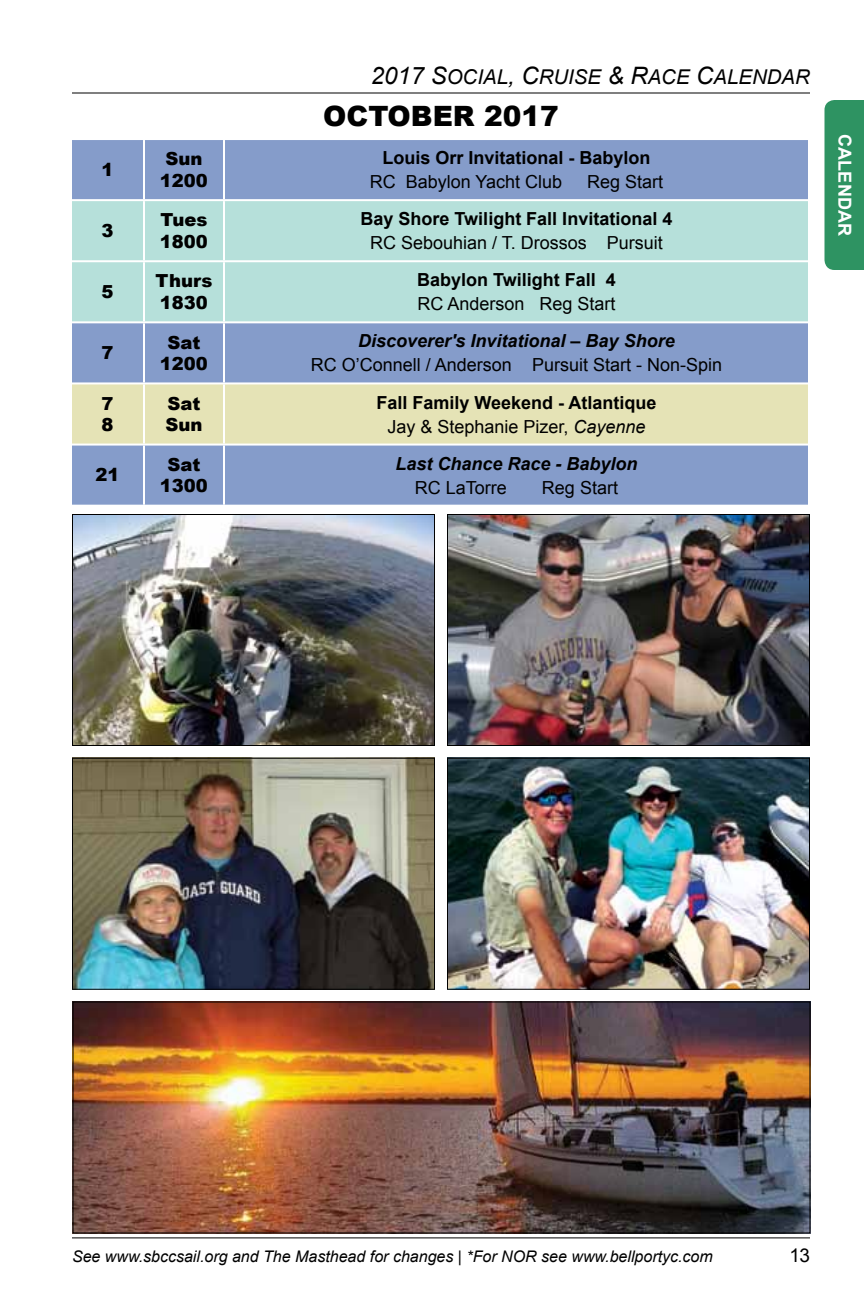
<style>
.page{position:relative;width:864px;height:1296px;background:#fff}
.page>*{position:absolute;margin:0;border:0;box-sizing:border-box;transform-origin:0 0}
.t1{font:900 28px "Arial";color:#000}
.t2{font:20.4px "Arial Italic MT SC850";color:#000}
.t3{font:19px "Arial";color:#000}
.t4{font:700 18px/24px "Arial";color:#000;text-align:center}
.t5{font:18px "Arial";color:#000}
.t6{font:italic 700 18px "Arial";color:#000}
.t7{font:900 18px/21.6px "Arial";color:#000}
.t8{font:700 18px "Arial";color:#fff}
.t9{font:italic 16px "Arial";color:#000}
.s1{font-size:24px}
.s2{font-weight:400}
.s3{font-weight:400;font-style:italic}
</style>
<div class="page">
<hr style="left:72px;top:1237px;width:738px;height:1px;background:#000">
<div style="left:72px;top:140px;width:736px;height:365px;background:#859cca"></div>
<div style="left:72px;top:201px;width:736px;height:120px;background:#b6e0da"></div>
<div style="left:72px;top:384px;width:736px;height:60px;background:#e5e3b6"></div>
<hr style="left:143px;top:140px;width:2px;height:59px;background:#fff">
<hr style="left:223px;top:140px;width:2px;height:59px;background:#fff">
<hr style="left:143px;top:262px;width:2px;height:59px;background:#fff">
<hr style="left:223px;top:262px;width:2px;height:59px;background:#fff">
<hr style="left:72px;top:321px;width:72px;height:2px;background:#fff">
<hr style="left:143px;top:323px;width:2px;height:59px;background:#fff">
<hr style="left:144px;top:321px;width:80px;height:2px;background:#fff">
<hr style="left:223px;top:323px;width:2px;height:59px;background:#fff">
<hr style="left:224px;top:321px;width:584px;height:2px;background:#fff">
<hr style="left:72px;top:199px;width:72px;height:2px;background:#fff">
<hr style="left:72px;top:260px;width:72px;height:2px;background:#fff">
<hr style="left:72px;top:382px;width:72px;height:2px;background:#fff">
<hr style="left:143px;top:201px;width:2px;height:59px;background:#fff">
<hr style="left:144px;top:199px;width:80px;height:2px;background:#fff">
<hr style="left:144px;top:260px;width:80px;height:2px;background:#fff">
<hr style="left:143px;top:384px;width:2px;height:60px;background:#fff">
<hr style="left:144px;top:382px;width:80px;height:2px;background:#fff">
<hr style="left:223px;top:201px;width:2px;height:59px;background:#fff">
<hr style="left:224px;top:199px;width:584px;height:2px;background:#fff">
<hr style="left:224px;top:260px;width:584px;height:2px;background:#fff">
<hr style="left:223px;top:384px;width:2px;height:60px;background:#fff">
<hr style="left:224px;top:382px;width:584px;height:2px;background:#fff">
<hr style="left:72px;top:444px;width:72px;height:2px;background:#fff">
<hr style="left:143px;top:446px;width:2px;height:59px;background:#fff">
<hr style="left:144px;top:444px;width:80px;height:2px;background:#fff">
<hr style="left:223px;top:446px;width:2px;height:59px;background:#fff">
<hr style="left:224px;top:444px;width:584px;height:2px;background:#fff">
<img style="left:74px;top:516px;width:359px;height:228px">
<div style="left:72px;top:514px;width:363px;height:232px;border:1px solid #000"></div>
<img style="left:74px;top:1004px;width:734px;height:228px">
<div style="left:72px;top:1002px;width:738px;height:232px;border:1px solid #000"></div>
<img style="left:449px;top:516px;width:359px;height:228px">
<div style="left:447px;top:514px;width:363px;height:232px;border:1px solid #000"></div>
<img style="left:74px;top:760px;width:359px;height:228px">
<div style="left:72px;top:758px;width:363px;height:232px;border:1px solid #000"></div>
<img style="left:449px;top:760px;width:359px;height:228px">
<div style="left:447px;top:758px;width:363px;height:232px;border:1px solid #000"></div>
<hr style="left:72px;top:92px;width:738px;height:2px;background:#000">
<div style="left:824px;top:100px;width:40px;height:170px;background:#2e9362"></div>
<p class="t2" style="left:371px;top:64px;width:441px"><span class="s1">2017 S</span>OCIAL<span class="s1">, C</span>RUISE <span class="s1">&amp; R</span>ACE <span class="s1">C</span>ALENDAR</p>
<h1 class="t1" style="left:323px;top:96px;width:237px">OCTOBER 2017</h1>
<p class="t7" style="left:101px;top:158px;width:14px">1</p>
<p class="t7" style="left:160px;top:147px;width:50px;text-align:center">Sun<br>1200</p>
<p class="t4" style="left:382px;top:146px;width:270px">Louis Orr Invitational - Babylon</p>
<p class="t5" style="left:370px;top:170px;width:194px">RC Babylon Yacht Club</p>
<p class="t5" style="left:587px;top:170px;width:78px">Reg Start</p>
<p class="t7" style="left:101px;top:219px;width:14px">3</p>
<p class="t7" style="left:160px;top:209px;width:50px">Tues<br>1800</p>
<p class="t4" style="left:361px;top:207px;width:313px">Bay Shore Twilight Fall Invitational 4</p>
<p class="t5" style="left:370px;top:231px;width:294px">RC Sebouhian / T. Drossos Pursuit</p>
<p class="t7" style="left:101px;top:280px;width:14px">5</p>
<p class="t7" style="left:156px;top:270px;width:58px">Thurs<br>1830</p>
<p class="t4" style="left:417px;top:269px;width:200px">Babylon Twilight Fall 4</p>
<p class="t5" style="left:417px;top:292px;width:200px">RC Anderson Reg Start</p>
<p class="t7" style="left:101px;top:342px;width:14px">7</p>
<p class="t7" style="left:160px;top:331px;width:50px;text-align:center">Sat<br>1200</p>
<p class="t6" style="left:358px;top:329px;width:318px">Discoverer's Invitational – Bay Shore</p>
<p class="t5" style="left:311px;top:353px;width:413px">RC O’Connell / Anderson Pursuit Start - Non-Spin</p>
<p class="t7" style="left:101px;top:392px;width:14px">7<br>8</p>
<p class="t7" style="left:165px;top:392px;width:39px">Sat<br>Sun</p>
<p class="t4" style="left:376px;top:391px;width:282px">Fall Family Weekend - Atlantique<br><span class="s2">Jay &amp; Stephanie Pizer,</span> <span class="s3">Cayenne</span></p>
<p class="t7" style="left:95px;top:464px;width:26px">21</p>
<p class="t7" style="left:160px;top:453px;width:50px;text-align:center">Sat<br>1300</p>
<p class="t6" style="left:395px;top:451px;width:244px">Last Chance Race - Babylon</p>
<p class="t5" style="left:415px;top:475px;width:94px">RC LaTorre</p>
<p class="t5" style="left:542px;top:475px;width:78px">Reg Start</p>
<p class="t8" style="left:857px;top:134px;width:102px;rotate:90deg">Calendar</p>
<p class="t9" style="left:72px;top:1246px;width:642px">See www.sbccsail.org and The Masthead for changes | *For NOR see www.bellportyc.com</p>
<p class="t3" style="left:789px;top:1243px;width:22px">13</p>
</div>
